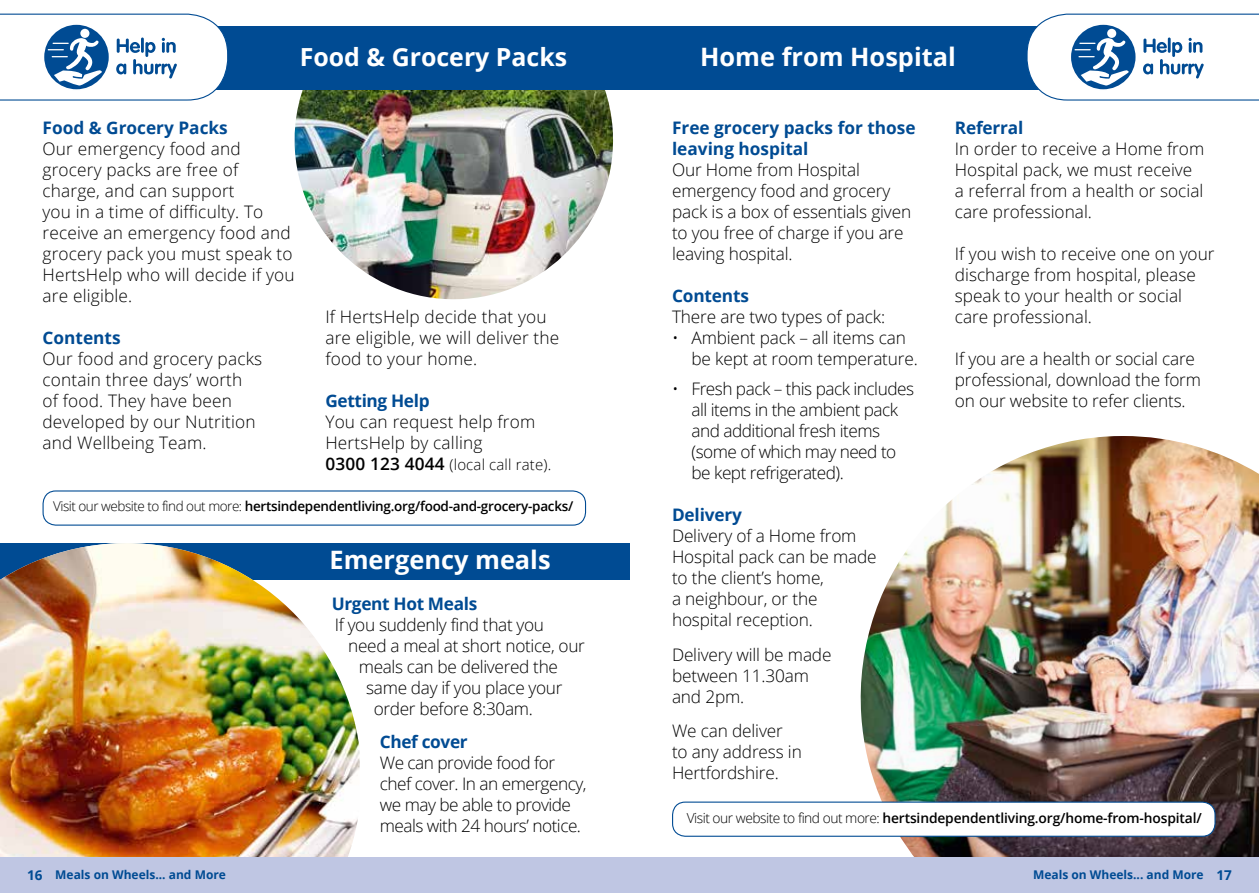
<style>
.page{position:relative;width:1259px;height:893px;background:#fff}
.page>*{position:absolute;margin:0;border:0;box-sizing:border-box;transform-origin:0 0}
.t1{font:700 25.35px "Open Sans";color:#fff}
.t2{font:700 24.9px "Open Sans";color:#fff}
.t3{font:300 17.25px/21px "Open Sans";letter-spacing:-.01em;color:#000}
.t4{font:300 17.25px/21px "Open Sans";letter-spacing:.01em;color:#000}
.t5{font:300 17.25px/21px "Open Sans";letter-spacing:-.03em;color:#000}
.t6{font:700 17.25px/21px "Open Sans";color:#004b93}
.t7{font:700 17.25px "Open Sans";letter-spacing:-.02em;color:#004b93}
.t8{font:300 15px "Open Sans";letter-spacing:.01em;color:#000}
.t9{font:600 13.8px "Open Sans";letter-spacing:-.01em;color:#000}
.t10{font:600 13.5px "Open Sans";letter-spacing:-.02em;color:#000}
.t11{font:700 12px "Open Sans";color:#004b93}
.s1{font-weight:600;font-size:17.25px}
.s2{font-weight:300}
.s3{font-size:13.5px}
</style>
<div class="page">
<div style="left:0;top:543px;width:629px;height:36px;background:#004b93"></div>
<img style="left:294px;top:90px;width:320px;height:210px">
<img style="left:0;top:543px;width:360px;height:315px">
<div style="left:0;top:26px;width:1124px;height:64px;background:#004b93"></div>
<img style="left:851px;top:436px;width:408px;height:422px">
<div style="left:0;top:858px;width:1259px;height:35px;background:#bfc6e3"></div>
<svg style="left:0;top:14px;width:228px;height:87px"></svg>
<svg style="left:1027px;top:14px;width:232px;height:87px"></svg>
<div style="left:672px;top:802px;width:543px;height:34px;background:#fff;border-radius:13px"></div>
<div style="left:672px;top:801px;width:543px;height:36px;border:1px solid #004b93;border-radius:13px"></div>
<div style="left:43px;top:490px;width:543px;height:36px;border:1px solid #004b93;border-radius:13px"></div>
<h2 class="t2" style="left:300px;top:39px;width:269px">Food &amp; Grocery Packs</h2>
<p class="t6" style="left:43px;top:116px;width:187px">Food &amp; Grocery Packs</p>
<p class="t4" style="left:43px;top:137px;width:253px">Our emergency food and grocery packs are free of charge, and can support<br>you in a time of difficulty. To receive an emergency food and grocery pack you must speak to<br>HertsHelp who will decide if you are eligible.</p>
<p class="t6" style="left:43px;top:326px;width:80px">Contents</p>
<p class="t4" style="left:43px;top:347px;width:221px">Our food and grocery packs contain three days’ worth<br>of food. They have been developed by our Nutrition and Wellbeing Team.</p>
<p class="t4" style="left:325px;top:305px;width:235px">If HertsHelp decide that you are eligible, we will deliver the food to your home.</p>
<p class="t7" style="left:325px;top:388px;width:106px">Getting Help</p>
<p class="t4" style="left:325px;top:410px;width:211px">You can request help from<br>HertsHelp by calling</p>
<p class="t8" style="left:325px;top:454px;width:227px"><span class="s1">0300 123 4044</span> (local call rate).</p>
<p class="t10" style="left:53px;top:497px;width:522px"><span class="s2">Visit our website to find out more:</span> hertsindependentliving.org/food-and-grocery-packs/</p>
<h1 class="t1" style="left:329px;top:542px;width:223px">Emergency meals</h1>
<p class="t7" style="left:332px;top:591px;width:147px">Urgent Hot Meals</p>
<p class="t3" style="left:335px;top:614px;width:211px">If you suddenly find that you</p>
<p class="t3" style="left:348px;top:635px;width:238px">need a meal at short notice, our</p>
<p class="t3" style="left:359px;top:656px;width:201px">meals can be delivered the</p>
<p class="t3" style="left:366px;top:677px;width:198px">same day if you place your</p>
<p class="t3" style="left:374px;top:697px;width:161px">order before 8:30am.</p>
<p class="t7" style="left:380px;top:729px;width:89px">Chef cover</p>
<p class="t5" style="left:380px;top:751px;width:208px">We can provide food for chef cover. In an emergency, we may be able to provide meals with 24 hours’ notice.</p>
<h1 class="t1" style="left:700px;top:38px;width:257px">Home from Hospital</h1>
<p class="t6" style="left:672px;top:117px;width:245px">Free grocery packs for those leaving hospital</p>
<p class="t3" style="left:672px;top:159px;width:241px">Our Home from Hospital emergency food and grocery pack is a box of essentials given to you free of charge if you are leaving hospital.</p>
<p class="t6" style="left:672px;top:285px;width:78px">Contents</p>
<p class="t3" style="left:672px;top:306px;width:215px">There are two types of pack:</p>
<p class="t3" style="left:691px;top:327px;width:228px;text-indent:-19px">• Ambient pack – all items can be kept at room temperature.</p>
<p class="t5" style="left:691px;top:378px;width:224px;text-indent:-19px">• Fresh pack – this pack includes all items in the ambient pack and additional fresh items (some of which may need to be kept refrigerated).</p>
<p class="t6" style="left:672px;top:504px;width:71px">Delivery</p>
<p class="t3" style="left:672px;top:525px;width:206px">Delivery of a Home from<br>Hospital pack can be made to the client’s home,<br>a neighbour, or the hospital reception.</p>
<p class="t3" style="left:672px;top:644px;width:161px">Delivery will be made between 11.30am and 2pm.</p>
<p class="t3" style="left:672px;top:720px;width:131px">We can deliver to any address in<br>Hertfordshire.</p>
<p class="t6" style="left:955px;top:117px;width:70px">Referral</p>
<p class="t3" style="left:955px;top:138px;width:251px">In order to receive a Home from<br>Hospital pack, we must receive a referral from a health or social care professional.</p>
<p class="t3" style="left:955px;top:243px;width:261px">If you wish to receive one on your discharge from hospital, please speak to your health or social care professional.</p>
<p class="t3" style="left:955px;top:348px;width:248px">If you are a health or social care professional, download the form on our website to refer clients.</p>
<p class="t9" style="left:686px;top:808px;width:516px"><span class="s2">Visit our website to find out more:</span> hertsindependentliving.org/home-from-hospital/</p>
<p class="t11" style="left:27px;top:866px;width:200px"><span class="s3">16</span> Meals on Wheels... and More</p>
<p class="t11" style="left:1033px;top:866px;width:200px">Meals on Wheels... and More <span class="s3">17</span></p>
</div>
